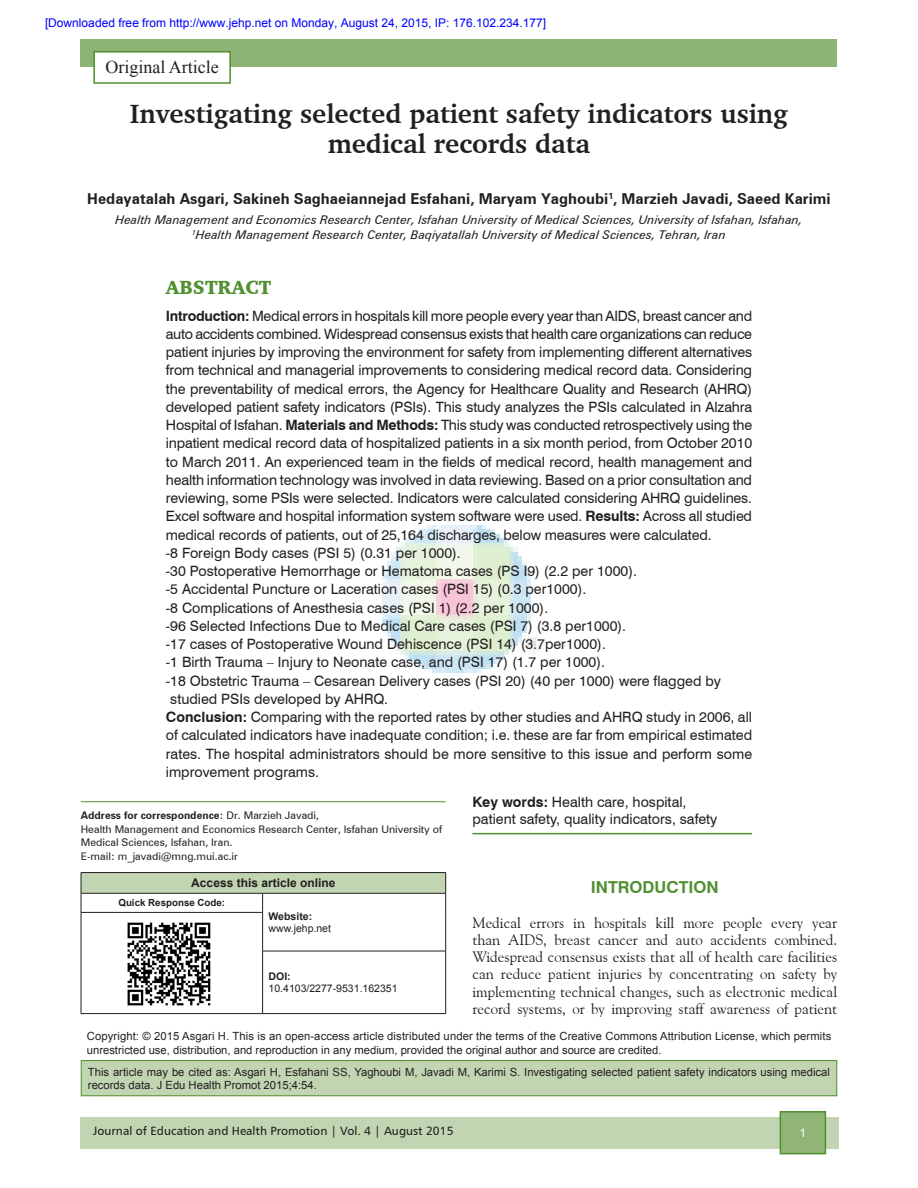
<style>
.page{position:relative;width:918px;height:1188px;background:#fff}
.page>*{position:absolute;margin:0;border:0;box-sizing:border-box;transform-origin:0 0}
.t1{font:700 27px/30.3px "Charter BT";color:#231f20;text-align:center}
.t2{font:900 19.5px "Charter BT";color:#509030}
.t3{font:18px "Times New Roman";color:#231f20}
.t4{font:700 16.5px "Swiss 721 BT";color:#509030}
.t5{font:15px/17.2px "Goudy Old Style BT";color:#231f20;text-align:justify}
.t6{font:700 15px "Zurich BT";color:#231f20}
.t7{font:14.25px/17.4px "Swiss 721 BT";letter-spacing:-.01em;color:#231f20}
.t8{font:italic 12px/15.3px "Zurich BT";color:#231f20;text-align:center}
.t9{font:12px "Arial";color:#00f}
.t10{font:12px "Humanist 777 BT Roman B";color:#231f20}
.t11{font:700 12px "Arial";color:#231f20}
.t12{font:12px "Arial";color:#fff}
.t13{font:11.25px/14.2px "Arial";color:#231f20}
.t14{font:10.5px/13.5px "Zurich BT";color:#231f20}
.t15{font:10.5px "Arial";color:#231f20}
.t16{font:700 10.5px "Arial";color:#231f20}
.t17{font:700 9.75px "Arial";color:#231f20}
.s1{font-weight:700}
</style>
<div class="page">
<img style="left:382px;top:525px;width:158px;height:148px">
<div style="left:81px;top:39px;width:756px;height:28px;background:#8eb475"></div>
<div style="left:81px;top:1117px;width:758px;height:31px;background:#c2d5b2"></div>
<div style="left:780px;top:1111px;width:46px;height:43px;background:#90b577;border:2px solid #509030"></div>
<hr style="left:473px;top:833px;width:279px;height:1px;background:#509030">
<div style="left:94px;top:52px;width:136px;height:31px;background:#fff"></div>
<div style="left:93px;top:51px;width:138px;height:33px;border:2px solid #509030"></div>
<hr style="left:81px;top:801px;width:365px;height:1px;background:#509030">
<div style="left:81px;top:873px;width:365px;height:20px;background:#c2d5b2"></div>
<hr style="left:81px;top:872px;width:182px;height:1px;background:#231f20">
<hr style="left:263px;top:872px;width:183px;height:1px;background:#231f20">
<hr style="left:81px;top:893px;width:182px;height:1px;background:#231f20">
<svg style="left:81px;top:873px;width:1px;height:39px"></svg>
<hr style="left:263px;top:893px;width:183px;height:1px;background:#231f20">
<svg style="left:445px;top:873px;width:1px;height:39px"></svg>
<hr style="left:445px;top:912px;width:1px;height:39px;background:#231f20">
<hr style="left:81px;top:912px;width:182px;height:1px;background:#231f20">
<hr style="left:81px;top:913px;width:1px;height:38px;background:#231f20">
<hr style="left:81px;top:951px;width:1px;height:62px;background:#231f20">
<hr style="left:445px;top:951px;width:1px;height:62px;background:#231f20">
<hr style="left:263px;top:1013px;width:183px;height:1px;background:#231f20">
<svg style="left:262px;top:893px;width:1px;height:19px"></svg>
<hr style="left:262px;top:913px;width:1px;height:38px;background:#231f20">
<hr style="left:262px;top:951px;width:1px;height:62px;background:#231f20">
<hr style="left:81px;top:1013px;width:182px;height:1px;background:#231f20">
<hr style="left:262px;top:951px;width:184px;height:1px;background:#231f20">
<img style="left:127px;top:922px;width:84px;height:84px">
<div style="left:81px;top:1061px;width:756px;height:35px;background:#c2d5b2"></div>
<div style="left:81px;top:1060px;width:756px;height:36px;border:1px solid #509030"></div>
<p class="t9" style="left:45px;top:16px;width:503px">[Downloaded free from http://www.jehp.net on Monday, August 24, 2015, IP: 176.102.234.177]</p>
<p class="t3" style="left:105px;top:55px;width:115px">Original Article</p>
<h1 class="t1" style="left:130px;top:98px;width:660px">Investigating selected patient safety indicators using medical records data</h1>
<p class="t6" style="left:87px;top:190px;width:745px">Hedayatalah Asgari, Sakineh Saghaeiannejad Esfahani, Maryam Yaghoubi<sup>1</sup>, Marzieh Javadi, Saeed Karimi</p>
<p class="t8" style="left:116px;top:212px;width:688px">Health Management and Economics Research Center, Isfahan University of Medical Sciences, University of Isfahan, Isfahan,<br><sup>1</sup>Health Management Research Center, Baqiyatallah University of Medical Sciences, Tehran, Iran</p>
<h2 class="t2" style="left:166px;top:275px;width:107px">ABSTRACT</h2>
<p class="t7" style="left:166px;top:307px;width:588px"><span class="s1">Introduction:</span> Medical errors in hospitals kill more people every year than AIDS, breast cancer and</p>
<p class="t7" style="left:166px;top:325px;width:588px">auto accidents combined. Widespread consensus exists that health care organizations can reduce</p>
<p class="t7" style="left:166px;top:343px;width:588px">patient injuries by improving the environment for safety from implementing different alternatives</p>
<p class="t7" style="left:166px;top:361px;width:588px">from technical and managerial improvements to considering medical record data. Considering</p>
<p class="t7" style="left:166px;top:380px;width:588px">the preventability of medical errors, the Agency for Healthcare Quality and Research (AHRQ)</p>
<p class="t7" style="left:166px;top:398px;width:588px">developed patient safety indicators (PSIs). This study analyzes the PSIs calculated in Alzahra</p>
<p class="t7" style="left:166px;top:416px;width:588px">Hospital of Isfahan. <span class="s1">Materials and Methods:</span> This study was conducted retrospectively using the</p>
<p class="t7" style="left:166px;top:434px;width:588px">inpatient medical record data of hospitalized patients in a six month period, from October 2010</p>
<p class="t7" style="left:166px;top:453px;width:588px">to March 2011. An experienced team in the fields of medical record, health management and</p>
<p class="t7" style="left:166px;top:471px;width:588px">health information technology was involved in data reviewing. Based on a prior consultation and</p>
<p class="t7" style="left:166px;top:489px;width:588px">reviewing, some PSIs were selected. Indicators were calculated considering AHRQ guidelines.</p>
<p class="t7" style="left:166px;top:507px;width:588px">Excel software and hospital information system software were used. <span class="s1">Results:</span> Across all studied</p>
<p class="t7" style="left:166px;top:526px;width:547px">medical records of patients, out of 25,164 discharges, below measures were calculated.</p>
<p class="t7" style="left:166px;top:544px;width:296px">‑8 Foreign Body cases (PSI 5) (0.31 per 1000).</p>
<p class="t7" style="left:166px;top:562px;width:473px">‑30 Postoperative Hemorrhage or Hematoma cases (PS I9) (2.2 per 1000).</p>
<p class="t7" style="left:166px;top:581px;width:422px">‑5 Accidental Puncture or Laceration cases (PSI 15) (0.3 per1000).</p>
<p class="t7" style="left:166px;top:599px;width:384px">‑8 Complications of Anesthesia cases (PSI 1) (2.2 per 1000).</p>
<p class="t7" style="left:166px;top:617px;width:462px">‑96 Selected Infections Due to Medical Care cases (PSI 7) (3.8 per1000).</p>
<p class="t7" style="left:166px;top:635px;width:442px">‑17 cases of Postoperative Wound Dehiscence (PSI 14) (3.7per1000).</p>
<p class="t7" style="left:166px;top:654px;width:441px">‑1 Birth Trauma – Injury to Neonate case, and (PSI 17) (1.7 per 1000).</p>
<p class="t7" style="left:166px;top:672px;width:557px">‑18 Obstetric Trauma – Cesarean Delivery cases (PSI 20) (40 per 1000) were flagged by</p>
<p class="t7" style="left:170px;top:690px;width:219px">studied PSIs developed by AHRQ.</p>
<p class="t7" style="left:166px;top:708px;width:588px"><span class="s1">Conclusion:</span> Comparing with the reported rates by other studies and AHRQ study in 2006, all</p>
<p class="t7" style="left:166px;top:727px;width:588px">of calculated indicators have inadequate condition; i.e. these are far from empirical estimated</p>
<p class="t7" style="left:166px;top:745px;width:588px">rates. The hospital administrators should be more sensitive to this issue and perform some</p>
<p class="t7" style="left:166px;top:763px;width:155px">improvement programs.</p>
<p class="t7" style="left:473px;top:793px;width:246px"><span class="s1">Key words:</span> Health care, hospital, patient safety, quality indicators, safety</p>
<p class="t14" style="left:81px;top:809px;width:363px"><span class="s1">Address for correspondence:</span> Dr. Marzieh Javadi,<br>Health Management and Economics Research Center, Isfahan University of Medical Sciences, Isfahan, Iran.<br>E‑mail: m_javadi@mng.mui.ac.ir</p>
<p class="t11" style="left:191px;top:875px;width:146px">Access this article online</p>
<p class="t17" style="left:118px;top:896px;width:108px">Quick Response Code:</p>
<p class="t16" style="left:269px;top:909px;width:45px">Website:</p>
<p class="t15" style="left:269px;top:921px;width:64px">www.jehp.net</p>
<p class="t16" style="left:269px;top:969px;width:24px">DOI:</p>
<p class="t15" style="left:269px;top:982px;width:131px">10.4103/2277-9531.162351</p>
<p class="t13" style="left:87px;top:1029px;width:746px">Copyright: © 2015 Asgari H. This is an open‑access article distributed under the terms of the Creative Commons Attribution License, which permits unrestricted use, distribution, and reproduction in any medium, provided the original author and source are credited.</p>
<p class="t13" style="left:88px;top:1065px;width:744px;line-height:13.5px">This article may be cited as: Asgari H, Esfahani SS, Yaghoubi M, Javadi M, Karimi S. Investigating selected patient safety indicators using medical records data. J Edu Health Promot 2015;4:54.</p>
<p class="t4" style="left:591px;top:877px;width:130px">INTRODUCTION</p>
<p class="t5" style="left:473px;top:913px;width:366px">Medical errors in hospitals kill more people every year than AIDS, breast cancer and auto accidents combined.<br>Widespread consensus exists that all of health care facilities can reduce patient injuries by concentrating on safety by implementing technical changes, such as electronic medical record systems, or by improving staff awareness of patient</p>
<p class="t10" style="left:93px;top:1123px;width:362px">Journal of Education and Health Promotion | Vol. 4 | August 2015</p>
<p class="t12" style="left:800px;top:1124px;width:8px">1</p>
</div>
